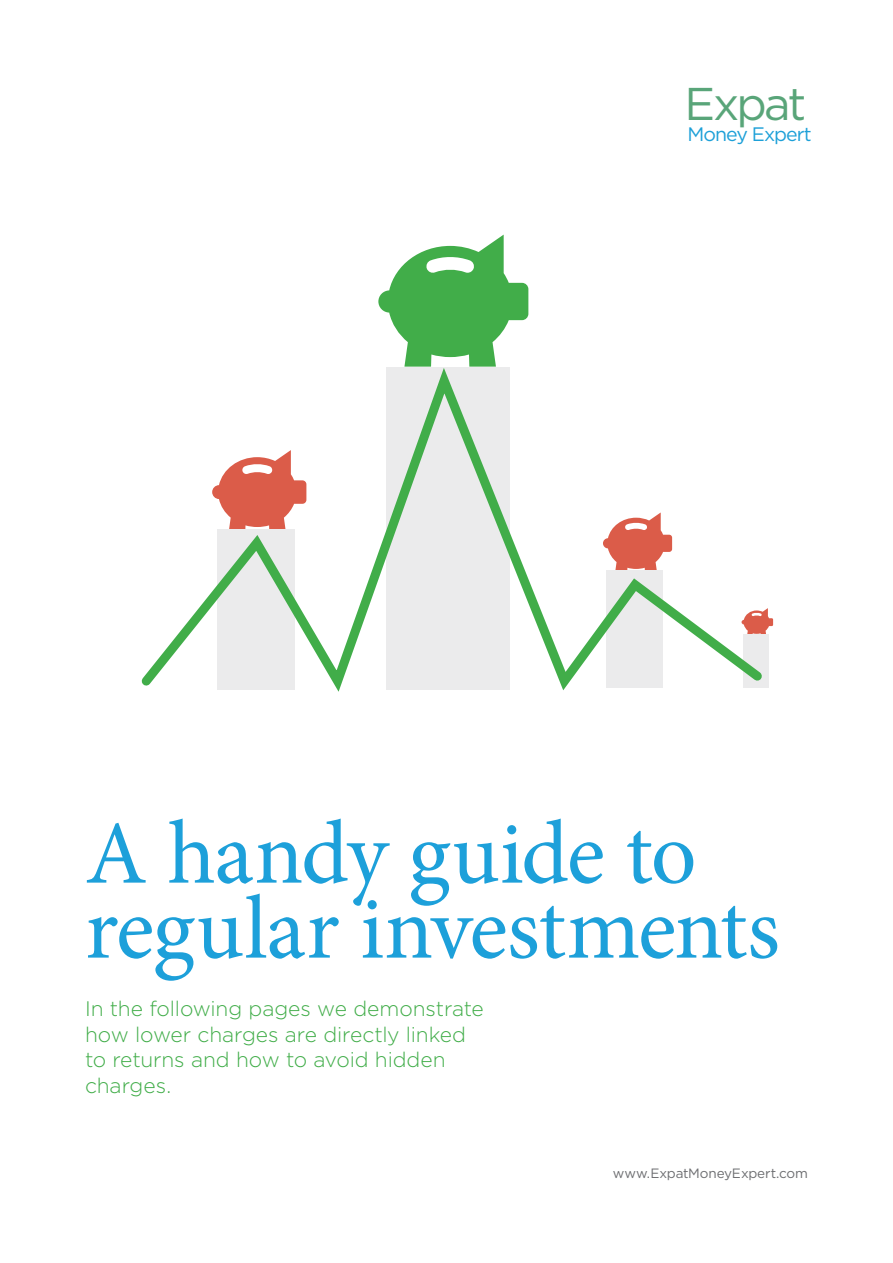
<style>
.page{position:relative;width:893px;height:1263px;background:#fff}
.page>*{position:absolute;margin:0;border:0;box-sizing:border-box;transform-origin:0 0}
.t1{font:90px/75px "Minion Pro";letter-spacing:-.015em;color:#1da0da}
.t2{font:45.9px "Gotham";letter-spacing:-.065em;color:#59a579}
.t3{font:300 21px/25.5px "Gotham";letter-spacing:-.005em;color:#41ad49}
.t4{font:19.5px "Gotham";letter-spacing:-.05em;color:#1da0d8}
.t5{font:13.5px "Gotham";letter-spacing:-.01em;color:#6d6e71}
</style>
<div class="page">
<svg style="left:378px;top:235px;width:150px;height:120px"></svg>
<svg style="left:770px;top:618px;width:3px;height:9px"></svg>
<svg style="left:141px;top:355px;width:629px;height:337px"></svg>
<h2 class="t2" style="left:685px;top:75px;width:123px">Expat</h2>
<p class="t4" style="left:688px;top:122px;width:126px">Money Expert</p>
<h1 class="t1" style="left:85px;top:817px;width:696px">A handy guide to regular investments</h1>
<p class="t3" style="left:85px;top:995px;width:400px">In the following pages we demonstrate how lower charges are directly linked to returns and how to avoid hidden charges.</p>
<p class="t5" style="left:613px;top:1164px;width:197px">www.ExpatMoneyExpert.com</p>
</div>
